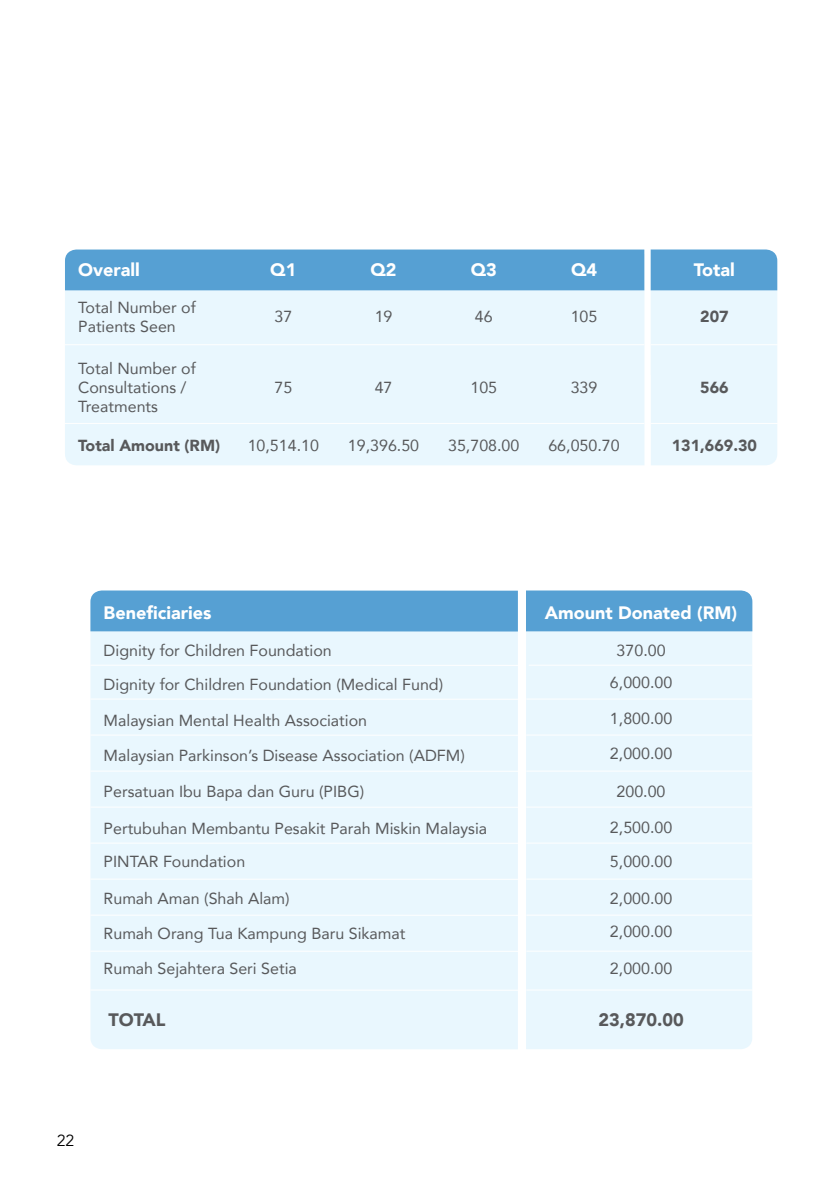
<style>
.page{position:relative;width:840px;height:1191px;background:#fff}
.page>*{position:absolute;margin:0;border:0;box-sizing:border-box;transform-origin:0 0}
.t1{font:900 18px "Avenir";color:#fff}
.t2{font:900 18px "Avenir";color:#58595b}
.t3{font:16px/19.2px "Avenir";color:#58595b}
.t4{font:900 16px "Avenir";color:#58595b}
.t5{font:16px "Avenir";color:#000}
</style>
<div class="page">
<div style="left:90px;top:590px;width:661px;height:459px;background:#e9f7fe"></div>
<div style="left:90px;top:590px;width:427px;height:41px;background:#56a0d3"></div>
<div style="left:525px;top:590px;width:227px;height:41px;background:#56a0d3"></div>
<hr style="left:90px;top:664px;width:428px;height:2px;background:#fff">
<hr style="left:528px;top:664px;width:224px;height:1px;background:#fff">
<hr style="left:90px;top:698px;width:428px;height:1px;background:#fff">
<hr style="left:526px;top:698px;width:226px;height:1px;background:#fff">
<hr style="left:90px;top:734px;width:428px;height:1px;background:#fff">
<hr style="left:526px;top:734px;width:226px;height:1px;background:#fff">
<hr style="left:90px;top:806px;width:428px;height:1px;background:#fff">
<hr style="left:526px;top:806px;width:226px;height:1px;background:#fff">
<hr style="left:90px;top:842px;width:428px;height:1px;background:#fff">
<hr style="left:526px;top:842px;width:226px;height:1px;background:#fff">
<hr style="left:90px;top:878px;width:428px;height:1px;background:#fff">
<hr style="left:526px;top:878px;width:226px;height:1px;background:#fff">
<hr style="left:90px;top:914px;width:428px;height:1px;background:#fff">
<hr style="left:90px;top:950px;width:428px;height:1px;background:#fff">
<hr style="left:526px;top:914px;width:226px;height:1px;background:#fff">
<hr style="left:526px;top:950px;width:226px;height:1px;background:#fff">
<hr style="left:90px;top:770px;width:428px;height:1px;background:#fff">
<hr style="left:526px;top:770px;width:226px;height:1px;background:#fff">
<hr style="left:90px;top:989px;width:428px;height:1px;background:#fff">
<hr style="left:526px;top:989px;width:226px;height:1px;background:#fff">
<div style="left:65px;top:249px;width:711px;height:216px;background:#e9f7fe"></div>
<div style="left:65px;top:249px;width:579px;height:41px;background:#56a0d3"></div>
<div style="left:650px;top:249px;width:126px;height:41px;background:#56a0d3"></div>
<hr style="left:65px;top:344px;width:579px;height:1px;background:#fff">
<hr style="left:650px;top:344px;width:127px;height:1px;background:#fff">
<hr style="left:65px;top:423px;width:579px;height:1px;background:#fff">
<hr style="left:650px;top:423px;width:127px;height:1px;background:#fff">
<p class="t1" style="left:78px;top:254px;width:63px">Overall</p>
<p class="t3" style="left:78px;top:297px;width:119px">Total Number of<br>Patients Seen</p>
<p class="t3" style="left:78px;top:358px;width:119px">Total Number of<br>Consultations /<br>Treatments</p>
<p class="t1" style="left:270px;top:254px;width:27px">Q1</p>
<p class="t1" style="left:370px;top:254px;width:27px">Q2</p>
<p class="t1" style="left:470px;top:254px;width:27px">Q3</p>
<p class="t1" style="left:570px;top:254px;width:27px">Q4</p>
<p class="t1" style="left:693px;top:254px;width:42px">Total</p>
<p class="t3" style="left:274px;top:306px;width:19px">37</p>
<p class="t3" style="left:374px;top:306px;width:19px">19</p>
<p class="t3" style="left:474px;top:306px;width:19px">46</p>
<p class="t3" style="left:570px;top:306px;width:28px">105</p>
<p class="t4" style="left:699px;top:303px;width:30px">207</p>
<p class="t3" style="left:274px;top:377px;width:19px">75</p>
<p class="t3" style="left:374px;top:377px;width:19px">47</p>
<p class="t3" style="left:470px;top:377px;width:28px">105</p>
<p class="t3" style="left:570px;top:377px;width:28px">339</p>
<p class="t4" style="left:699px;top:373px;width:30px">566</p>
<p class="t4" style="left:78px;top:431px;width:143px">Total Amount (RM)</p>
<p class="t3" style="left:247px;top:435px;width:73px">10,514.10</p>
<p class="t3" style="left:348px;top:435px;width:73px">19,396.50</p>
<p class="t3" style="left:448px;top:435px;width:73px">35,708.00</p>
<p class="t3" style="left:548px;top:435px;width:73px">66,050.70</p>
<p class="t4" style="left:671px;top:431px;width:87px">131,669.30</p>
<p class="t1" style="left:104px;top:597px;width:109px">Beneficiaries</p>
<p class="t1" style="left:544px;top:597px;width:194px">Amount Donated (RM)</p>
<p class="t3" style="left:104px;top:640px;width:229px">Dignity for Children Foundation</p>
<p class="t3" style="left:616px;top:640px;width:50px">370.00</p>
<p class="t3" style="left:104px;top:674px;width:341px">Dignity for Children Foundation (Medical Fund)</p>
<p class="t3" style="left:609px;top:672px;width:64px">6,000.00</p>
<p class="t3" style="left:104px;top:710px;width:265px">Malaysian Mental Health Association</p>
<p class="t3" style="left:609px;top:708px;width:64px">1,800.00</p>
<p class="t3" style="left:104px;top:745px;width:362px">Malaysian Parkinson’s Disease Association (ADFM)</p>
<p class="t3" style="left:609px;top:743px;width:64px">2,000.00</p>
<p class="t3" style="left:104px;top:781px;width:262px">Persatuan Ibu Bapa dan Guru (PIBG)</p>
<p class="t3" style="left:616px;top:781px;width:50px">200.00</p>
<p class="t3" style="left:104px;top:818px;width:385px">Pertubuhan Membantu Pesakit Parah Miskin Malaysia</p>
<p class="t3" style="left:609px;top:817px;width:64px">2,500.00</p>
<p class="t3" style="left:104px;top:851px;width:143px">PINTAR Foundation</p>
<p class="t3" style="left:609px;top:851px;width:64px">5,000.00</p>
<p class="t3" style="left:104px;top:888px;width:187px">Rumah Aman (Shah Alam)</p>
<p class="t3" style="left:609px;top:888px;width:64px">2,000.00</p>
<p class="t3" style="left:104px;top:923px;width:303px">Rumah Orang Tua Kampung Baru Sikamat</p>
<p class="t3" style="left:609px;top:921px;width:64px">2,000.00</p>
<p class="t3" style="left:104px;top:958px;width:194px">Rumah Sejahtera Seri Setia</p>
<p class="t3" style="left:609px;top:958px;width:64px">2,000.00</p>
<p class="t2" style="left:108px;top:1004px;width:58px">TOTAL</p>
<p class="t2" style="left:598px;top:1004px;width:87px">23,870.00</p>
<p class="t5" style="left:57px;top:1130px;width:19px">22</p>
</div>
